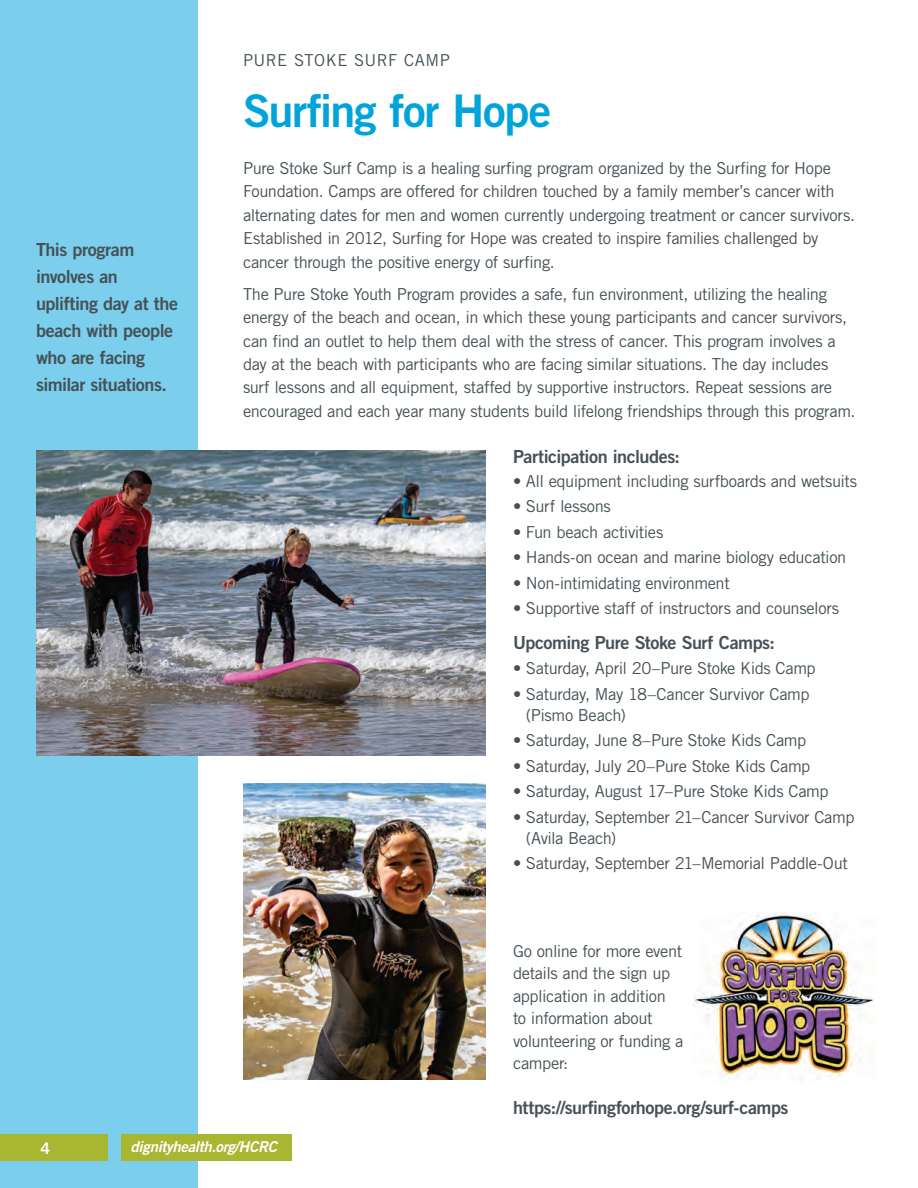
<style>
.page{position:relative;width:918px;height:1188px;background:#fff}
.page>*{position:absolute;margin:0;border:0;box-sizing:border-box;transform-origin:0 0}
.t1{font:45px "Trade Gothic LT Std Bd 2";letter-spacing:-.03em;color:#00a4da}
.t2{font:18px/27px "Trade Gothic LT Std Bd 2";letter-spacing:-.025em;color:#465155}
.t3{font:16.5px/23.4px "Trade Gothic LT Std";letter-spacing:-.025em;color:#465155}
.t4{font:16.5px "Trade Gothic LT Std";letter-spacing:.03em;color:#465155}
.t5{font:15.9px "Trade Gothic LT Std Bd 2";color:#fff}
.t6{font:15px "Trade Gothic LT Std Bd 2 Obl";letter-spacing:-.02em;color:#fff}
</style>
<div class="page">
<div style="left:0;top:0;width:198px;height:1188px;background:#7bceec"></div>
<div style="left:122px;top:1134px;width:170px;height:27px;background:#a9b632"></div>
<div style="left:0;top:1134px;width:108px;height:27px;background:#a9b632"></div>
<img style="left:36px;top:450px;width:450px;height:306px">
<img style="left:694px;top:912px;width:179px;height:168px">
<img style="left:243px;top:783px;width:243px;height:297px">
<p class="t2" style="left:36px;top:236px;width:144px">This program involves an uplifting day at the beach with people who are facing similar situations.</p>
<p class="t4" style="left:243px;top:50px;width:208px">PURE STOKE SURF CAMP</p>
<h1 class="t1" style="left:243px;top:83px;width:310px">Surfing for Hope</h1>
<p class="t3" style="left:243px;top:156px;width:614px">Pure Stoke Surf Camp is a healing surfing program organized by the Surfing for Hope Foundation. Camps are offered for children touched by a family member’s cancer with alternating dates for men and women currently undergoing treatment or cancer survivors.<br>Established in 2012, Surfing for Hope was created to inspire families challenged by cancer through the positive energy of surfing.</p>
<p class="t3" style="left:243px;top:282px;width:614px">The Pure Stoke Youth Program provides a safe, fun environment, utilizing the healing energy of the beach and ocean, in which these young participants and cancer survivors, can find an outlet to help them deal with the stress of cancer. This program involves a day at the beach with participants who are facing similar situations. The day includes surf lessons and all equipment, staffed by supportive instructors. Repeat sessions are encouraged and each year many students build lifelong friendships through this program.</p>
<p class="t2" style="left:513px;top:443px;width:169px">Participation includes:</p>
<p class="t3" style="left:513px;top:469px;width:346px">• All equipment including surfboards and wetsuits</p>
<p class="t3" style="left:513px;top:495px;width:99px">• Surf lessons</p>
<p class="t3" style="left:513px;top:520px;width:152px">• Fun beach activities</p>
<p class="t3" style="left:513px;top:546px;width:335px">• Hands-on ocean and marine biology education</p>
<p class="t3" style="left:513px;top:571px;width:218px">• Non-intimidating environment</p>
<p class="t3" style="left:513px;top:597px;width:328px">• Supportive staff of instructors and counselors</p>
<p class="t2" style="left:513px;top:629px;width:263px">Upcoming Pure Stoke Surf Camps:</p>
<p class="t3" style="left:513px;top:657px;width:304px">• Saturday, April 20–Pure Stoke Kids Camp</p>
<p class="t3" style="left:526px;top:683px;width:285px;line-height:21px;text-indent:-13px">• Saturday, May 18–Cancer Survivor Camp (Pismo Beach)</p>
<p class="t3" style="left:513px;top:729px;width:295px">• Saturday, June 8–Pure Stoke Kids Camp</p>
<p class="t3" style="left:513px;top:754px;width:299px">• Saturday, July 20–Pure Stoke Kids Camp</p>
<p class="t3" style="left:513px;top:780px;width:317px">• Saturday, August 17–Pure Stoke Kids Camp</p>
<p class="t3" style="left:526px;top:806px;width:330px;line-height:21px;text-indent:-13px">• Saturday, September 21–Cancer Survivor Camp (Avila Beach)</p>
<p class="t3" style="left:513px;top:852px;width:336px">• Saturday, September 21–Memorial Paddle-Out</p>
<p class="t3" style="left:513px;top:940px;width:172px;line-height:22.5px">Go online for more event details and the sign up application in addition<br>to information about volunteering or funding a camper:</p>
<p class="t2" style="left:513px;top:1094px;width:277px">https://surfingforhope.org/surf-camps</p>
<p class="t5" style="left:40px;top:1138px;width:11px">4</p>
<p class="t6" style="left:130px;top:1138px;width:148px">dignityhealth.org/HCRC</p>
</div>
